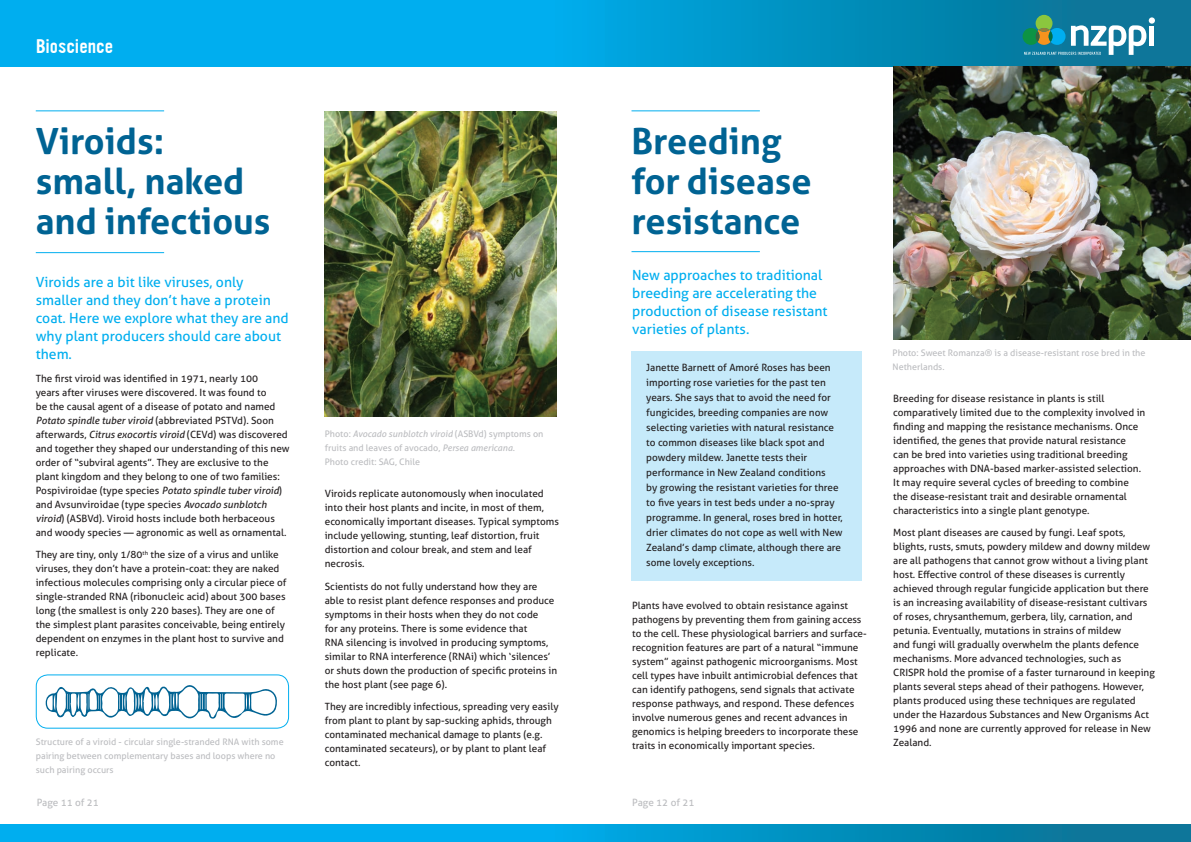
<style>
.page{position:relative;width:1191px;height:842px;background:#fff}
.page>*{position:absolute;margin:0;border:0;box-sizing:border-box;transform-origin:0 0}
.t1{font:700 36px/40px "Aller";color:#006393}
.t2{font:17px "Ultramagnetic";color:#fff}
.t3{font:14px/18px "Aller";color:#00aeef}
.t4{font:10px/14px "Aller";color:#231f20}
.t5{font:10px "Aller";letter-spacing:-.005em;color:#bcbdc0}
.t6{font:9px/14px "Aller";color:#bcbdc0}
.s1{font-style:italic}
</style>
<div class="page">
<div style="left:587px;top:0;width:604px;height:67px;background:linear-gradient(to right,#00a5de,#0c6f8f)"></div>
<div style="left:587px;top:825px;width:604px;height:17px;background:linear-gradient(to right,#00a5de,#0c6f8f)"></div>
<div style="left:1149px;top:26px;width:5px;height:20px;background:#fff"></div>
<div style="left:1148px;top:17px;width:7px;height:7px;background:#fff;border-radius:50%"></div>
<svg style="left:1022px;top:15px;width:124px;height:40px"></svg>
<svg style="left:1035px;top:31px;width:4px;height:11px"></svg>
<div style="left:0;top:0;width:604px;height:67px;background:#00aeef"></div>
<div style="left:0;top:825px;width:604px;height:17px;background:#00aeef"></div>
<hr style="left:36px;top:252px;width:128px;height:1px;background:#00aeef">
<hr style="left:36px;top:110px;width:128px;height:1px;background:#00aeef">
<div style="left:36px;top:674px;width:253px;height:54px;border:1px solid #00aeef;border-radius:12px"></div>
<svg style="left:46px;top:685px;width:231px;height:34px"></svg>
<img style="left:325px;top:111px;width:231px;height:305px">
<div style="left:631px;top:351px;width:231px;height:230px;background:#c6eafa"></div>
<hr style="left:631px;top:251px;width:129px;height:1px;background:#00aeef">
<hr style="left:631px;top:110px;width:129px;height:1px;background:#00aeef">
<img style="left:893px;top:67px;width:298px;height:272px">
<p class="t2" style="left:36px;top:34px;width:79px">Bioscience</p>
<p class="t1" style="left:36px;top:121px;width:236px">Viroids: small, naked and infectious</p>
<p class="t3" style="left:36px;top:273px;width:254px">Viroids are a bit like viruses, only smaller and they don’t have a protein coat. Here we explore what they are and why plant producers should care about them.</p>
<p class="t4" style="left:36px;top:371px;width:255px">The first viroid was identified in 1971, nearly 100<br>years after viruses were discovered. It was found to<br>be the causal agent of a disease of potato and named <span class="s1">Potato spindle tuber viroid</span> (abbreviated PSTVd). Soon afterwards, <span class="s1">Citrus exocortis viroid</span> (CEVd) was discovered and together they shaped our understanding of this new order of “subviral agents”. They are exclusive to the plant kingdom and they belong to one of two families:<br>Pospiviroidae (type species <span class="s1">Potato spindle tuber viroid</span>) and Avsunviroidae (type species <span class="s1">Avocado sunblotch viroid</span>) (ASBVd). Viroid hosts include both herbaceous and woody species — agronomic as well as ornamental.</p>
<p class="t4" style="left:36px;top:547px;width:252px">They are tiny, only 1/80<sup>th</sup> the size of a virus and unlike viruses, they don’t have a protein-coat: they are naked infectious molecules comprising only a circular piece of single-stranded RNA (ribonucleic acid) about 300 bases long (the smallest is only 220 bases). They are one of the simplest plant parasites conceivable, being entirely dependent on enzymes in the plant host to survive and replicate.</p>
<p class="t6" style="left:36px;top:735px;width:249px">Structure of a viroid - circular single-stranded RNA with some pairing between complementary bases and loops where no such pairing occurs</p>
<p class="t6" style="left:325px;top:427px;width:220px">Photo: <span class="s1">Avocado sunblotch viroid</span> (ASBVd) symptoms on fruits and leaves of avocado, <span class="s1">Persea americana.<br></span>Photo credit: SAG, Chile</p>
<p class="t4" style="left:325px;top:487px;width:236px">Viroids replicate autonomously when inoculated into their host plants and incite, in most of them, economically important diseases. Typical symptoms include yellowing, stunting, leaf distortion, fruit distortion and colour break, and stem and leaf necrosis.</p>
<p class="t4" style="left:325px;top:579px;width:234px">Scientists do not fully understand how they are able to resist plant defence responses and produce symptoms in their hosts when they do not code<br>for any proteins. There is some evidence that<br>RNA silencing is involved in producing symptoms, similar to RNA interference (RNAi) which ‘silences’ or shuts down the production of specific proteins in the host plant (see page 6).</p>
<p class="t4" style="left:325px;top:700px;width:235px">They are incredibly infectious, spreading very easily from plant to plant by sap-sucking aphids, through contaminated mechanical damage to plants (e.g. contaminated secateurs), or by plant to plant leaf contact.</p>
<p class="t1" style="left:631px;top:121px;width:182px">Breeding for disease resistance</p>
<p class="t3" style="left:632px;top:266px;width:197px">New approaches to traditional breeding are accelerating the production of disease resistant varieties of plants.</p>
<p class="t4" style="left:646px;top:360px;width:198px;line-height:15px">Janette Barnett of Amoré Roses has been importing rose varieties for the past ten years. She says that to avoid the need for fungicides, breeding companies are now selecting varieties with natural resistance to common diseases like black spot and powdery mildew. Janette tests their performance in New Zealand conditions<br>by growing the resistant varieties for three to five years in test beds under a no-spray programme. In general, roses bred in hotter, drier climates do not cope as well with New Zealand’s damp climate, although there are some lovely exceptions.</p>
<p class="t4" style="left:632px;top:598px;width:236px">Plants have evolved to obtain resistance against pathogens by preventing them from gaining access to the cell. These physiological barriers and surface&shy;recognition features are part of a natural “immune system” against pathogenic microorganisms. Most cell types have inbuilt antimicrobial defences that can identify pathogens, send signals that activate response pathways, and respond. These defences involve numerous genes and recent advances in genomics is helping breeders to incorporate these traits in economically important species.</p>
<p class="t5" style="left:37px;top:796px;width:64px">Page 11 of 21</p>
<p class="t5" style="left:632px;top:796px;width:64px">Page 12 of 21</p>
<p class="t6" style="left:892px;top:345px;width:254px">Photo: Sweet Romanza® is a disease-resistant rose bred in the<br>Netherlands.</p>
<p class="t4" style="left:893px;top:391px;width:254px">Breeding for disease resistance in plants is still comparatively limited due to the complexity involved in finding and mapping the resistance mechanisms. Once identified, the genes that provide natural resistance<br>can be bred into varieties using traditional breeding approaches with DNA-based marker-assisted selection.<br>It may require several cycles of breeding to combine the disease-resistant trait and desirable ornamental characteristics into a single plant genotype.</p>
<p class="t4" style="left:893px;top:525px;width:263px">Most plant diseases are caused by fungi. Leaf spots, blights, rusts, smuts, powdery mildew and downy mildew are all pathogens that cannot grow without a living plant host. Effective control of these diseases is currently achieved through regular fungicide application but there is an increasing availability of disease-resistant cultivars of roses, chrysanthemum, gerbera, lily, carnation, and petunia. Eventually, mutations in strains of mildew<br>and fungi will gradually overwhelm the plants defence mechanisms. More advanced technologies, such as CRISPR hold the promise of a faster turnaround in keeping plants several steps ahead of their pathogens. However, plants produced using these techniques are regulated under the Hazardous Substances and New Organisms Act 1996 and none are currently approved for release in New Zealand.</p>
</div>
